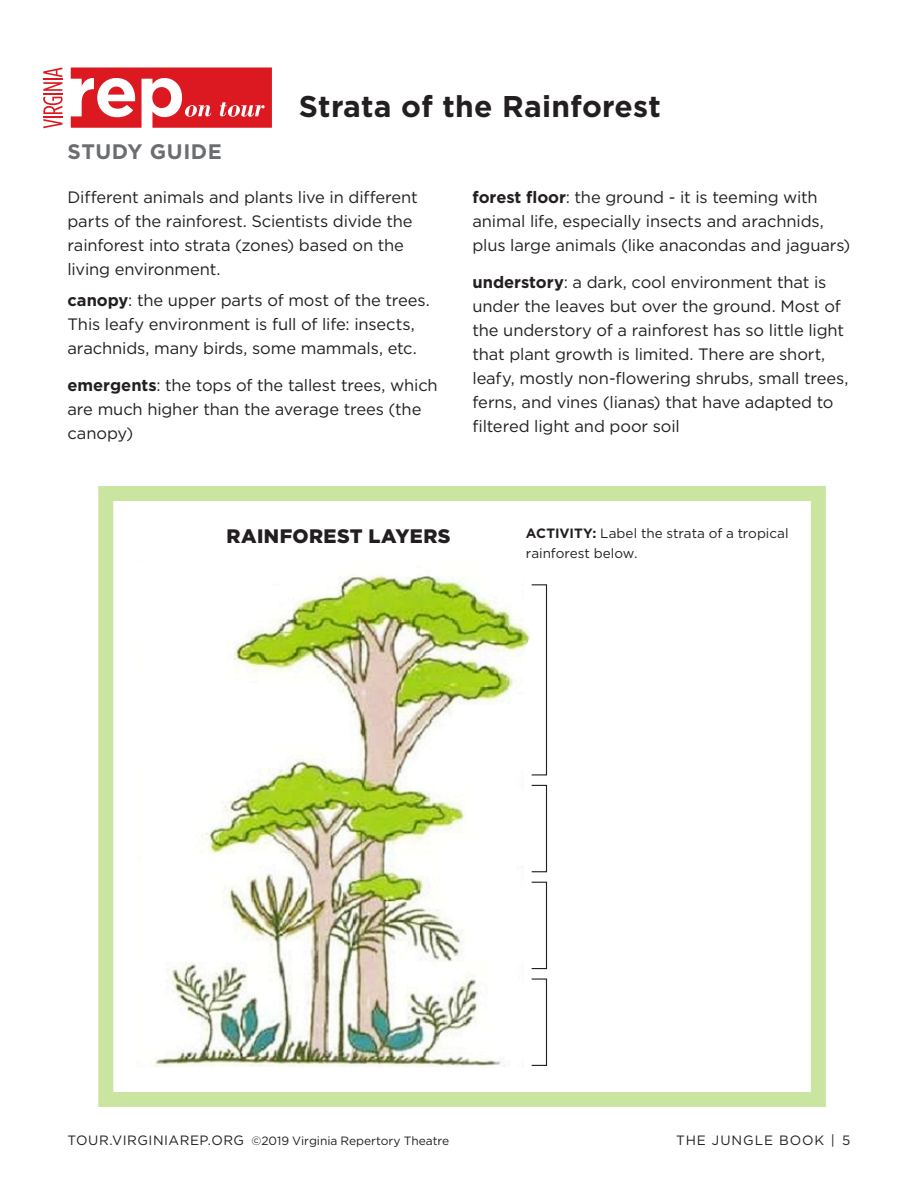
<style>
.page{position:relative;width:918px;height:1188px;background:#fff}
.page>*{position:absolute;margin:0;border:0;box-sizing:border-box;transform-origin:0 0}
.Text_Headline{font:700 30px "Gotham";letter-spacing:.01em;color:#231f20}
.t1{font:700 21px "Gotham";letter-spacing:.025em;color:#6c6d70}
.Text__Subhead{font:900 19.5px "Gotham";letter-spacing:.02em;color:#231f20}
.Text__Basic_10pt{font:16.5px/24px "Gotham";letter-spacing:-.01em;color:#231f20}
.Text__Basic_9pt{font:13.5px/19.5px "Gotham";color:#231f20}
.Text__Basic_9pt-2{font:13.5px "Gotham";letter-spacing:.07em;color:#231f20}
.t2{font:12px "Gotham";letter-spacing:-.005em;color:#231f20}
.s1{font-weight:700}
.s2{font-size:13.5px}
</style>
<div class="page">
<svg style="left:43px;top:68px;width:20px;height:60px"></svg>
<svg style="left:71px;top:68px;width:201px;height:60px"></svg>
<img style="left:153px;top:575px;width:377px;height:492px">
<div style="left:98px;top:486px;width:728px;height:621px;border:15px solid #cae5a0"></div>
<div style="left:531px;top:584px;width:16px;height:191px;border:1px solid #231f20"></div>
<div style="left:531px;top:785px;width:16px;height:87px;border:1px solid #231f20"></div>
<div style="left:531px;top:882px;width:16px;height:87px;border:1px solid #231f20"></div>
<div style="left:531px;top:978px;width:16px;height:88px;border:1px solid #231f20"></div>
<p class="t1" style="left:68px;top:139px;width:156px">STUDY GUIDE</p>
<p class="Text_Headline" style="left:299px;top:89px;width:363px">Strata of the Rainforest</p>
<p class="Text__Basic_10pt" style="left:68px;top:185px;width:352px">Different animals and plants live in different parts of the rainforest. Scientists divide the rainforest into strata (zones) based on the living environment.</p>
<p class="Text__Basic_10pt" style="left:68px;top:287px;width:364px"><span class="s1">canopy</span>: the upper parts of most of the trees.<br>This leafy environment is full of life: insects, arachnids, many birds, some mammals, etc.</p>
<p class="Text__Basic_10pt" style="left:68px;top:373px;width:372px"><span class="s1">emergents</span>: the tops of the tallest trees, which are much higher than the average trees (the canopy)</p>
<p class="Text__Basic_10pt" style="left:472px;top:185px;width:379px"><span class="s1">forest floor</span>: the ground - it is teeming with animal life, especially insects and arachnids, plus large animals (like anacondas and jaguars)</p>
<p class="Text__Basic_10pt" style="left:472px;top:270px;width:378px"><span class="s1">understory</span>: a dark, cool environment that is under the leaves but over the ground. Most of the understory of a rainforest has so little light that plant growth is limited. There are short, leafy, mostly non-flowering shrubs, small trees, ferns, and vines (lianas) that have adapted to filtered light and poor soil</p>
<p class="Text__Subhead" style="left:227px;top:522px;width:226px">RAINFOREST LAYERS</p>
<p class="Text__Basic_9pt" style="left:526px;top:524px;width:264px"><span class="s1">ACTIVITY:</span> Label the strata of a tropical rainforest below.</p>
<p class="t2" style="left:68px;top:1134px;width:383px"><span class="s2">TOUR.VIRGINIAREP.ORG</span> ©2019 Virginia Repertory Theatre</p>
<p class="Text__Basic_9pt-2" style="left:676px;top:1133px;width:176px">THE JUNGLE BOOK | 5</p>
</div>
